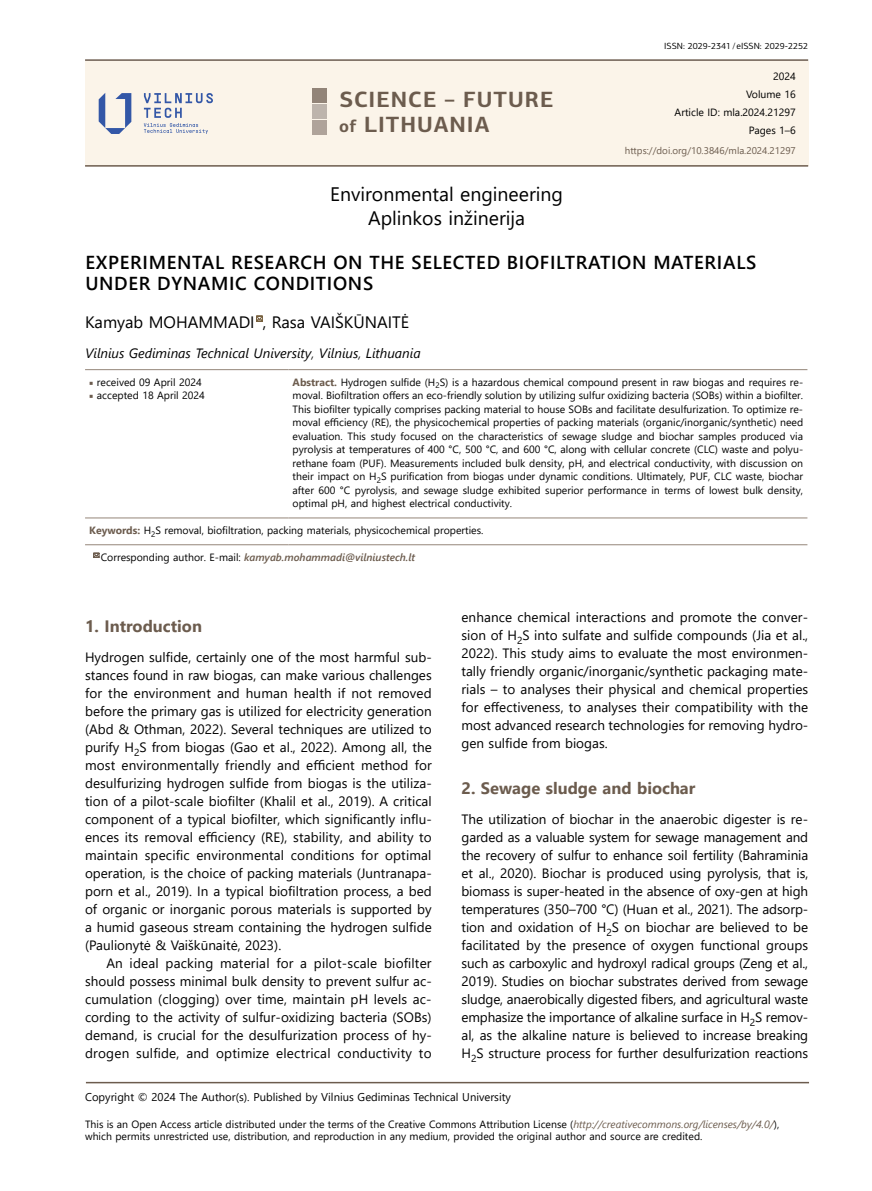
<style>
.page{position:relative;width:872px;height:1191px;background:#fff}
.page>*{position:absolute;margin:0;border:0;box-sizing:border-box;transform-origin:0 0}
.t1{font:700 22.05px/24.8px "PF Centro Sans Pro";letter-spacing:.045em;color:#6c5c4e}
.t2{font:19.5px/23.4px "Segoe UI";color:#000;text-align:center}
.t3{font:600 18.75px/21px "Segoe UI";letter-spacing:.035em;color:#000}
.t4{font:700 16.5px "Segoe UI";color:#6c5c4e}
.t5{font:16.5px "Segoe UI";color:#000}
.t6{font:13.5px/18px "Segoe UI";color:#000;text-align:justify}
.t7{font:italic 13.5px "Segoe UI";color:#000}
.t8{font:11.25px "Segoe UI";color:#000}
.t9{font:10.5px/13.5px "Segoe UI";color:#000}
.t10{font:italic 600 10.5px "Segoe UI";color:#6c5c4e}
.t11{font:9.75px "Segoe UI";color:#6c5c4e}
.t12{font:9px "PF Centro Sans Pro";color:#000}
.s1{font-size:17.25px}
.s2{font-weight:300}
.s3{font-family:"Minion Pro";color:#6c5c4e}
.s4{font-weight:700;color:#6c5c4e}
.s5{font-weight:400;font-style:normal;color:#000}
.s6{font-style:italic;color:#6c5c4e}
</style>
<div class="page">
<hr style="left:86px;top:1081px;width:723px;height:2px;background:#6c5c4e">
<div style="left:85px;top:61px;width:723px;height:104px;background:#fbf4e9"></div>
<hr style="left:85px;top:59px;width:723px;height:2px;background:#6c5c4e">
<hr style="left:85px;top:165px;width:723px;height:2px;background:#6c5c4e">
<svg style="left:99px;top:93px;width:32px;height:41px"></svg>
<svg style="left:144px;top:93px;width:69px;height:41px"></svg>
<div style="left:312px;top:89px;width:14px;height:14px;background:#928478"></div>
<div style="left:312px;top:120px;width:14px;height:14px;background:#afa39a"></div>
<div style="left:312px;top:104px;width:14px;height:15px;background:#bdb4ac"></div>
<svg style="left:256px;top:315px;width:7px;height:7px"></svg>
<hr style="left:85px;top:369px;width:203px;height:1px;background:#a09388">
<hr style="left:288px;top:369px;width:519px;height:1px;background:#a09388">
<hr style="left:85px;top:517px;width:203px;height:1px;background:#a09388">
<hr style="left:288px;top:517px;width:519px;height:1px;background:#a09388">
<hr style="left:85px;top:544px;width:203px;height:1px;background:#a09388">
<hr style="left:288px;top:544px;width:519px;height:1px;background:#a09388">
<svg style="left:93px;top:552px;width:7px;height:6px"></svg>
<h1 class="t1" style="left:339px;top:87px;width:216px">SCIENCE – FUTURE <span class="s1">of</span> LITHUANIA</h1>
<h2 class="t2" style="left:330px;top:181px;width:234px">Environmental engineering<br>Aplinkos inžinerija</h2>
<p class="t12" style="left:664px;top:41px;width:145px">ISSN: 2029-2341/eISSN: 2029-2252</p>
<p class="t9" style="left:674px;top:66px;width:123px;line-height:18.1px;text-align:right">2024<br>Volume 16<br>Article ID: mla.2024.21297<br>Pages 1–6</p>
<p class="t11" style="left:625px;top:141px;width:172px">https://doi.org/10.3846/mla.2024.21297</p>
<h3 class="t3" style="left:85px;top:250px;width:672px">EXPERIMENTAL RESEARCH ON THE SELECTED BIOFILTRATION MATERIALS<br>UNDER DYNAMIC CONDITIONS</h3>
<p class="t5" style="left:85px;top:307px;width:326px">Kamyab MOHAMMADI , Rasa VAIŠKŪNAITĖ</p>
<p class="t7" style="left:85px;top:341px;width:337px">Vilnius Gediminas Technical University<span class="s2">,</span> Vilnius<span class="s2">,</span> Lithuania</p>
<p class="t9" style="left:89px;top:374px;width:114px"><span class="s3">■</span> received 09 April 2024</p>
<p class="t9" style="left:89px;top:388px;width:117px"><span class="s3">■</span> accepted 18 April 2024</p>
<p class="t9" style="left:293px;top:374px;width:512px;text-align:justify"><span class="s4">Abstract.</span> Hydrogen sulfide (H<sub>2</sub>S) is a hazardous chemical compound present in raw biogas and requires re&shy;moval. Biofiltration offers an eco-friendly solution by utilizing sulfur oxidizing bacteria (SOBs) within a biofilter.<br>This biofilter typically comprises packing material to house SOBs and facilitate desulfurization. To optimize re&shy;moval efficiency (RE), the physicochemical properties of packing materials (organic/inorganic/synthetic) need evaluation. This study focused on the characteristics of sewage sludge and biochar samples produced via pyrolysis at temperatures of 400 °C, 500 °C, and 600 °C, along with cellular concrete (CLC) waste and polyu&shy;rethane foam (PUF). Measurements included bulk density, pH, and electrical conductivity, with discussion on their impact on H<sub>2</sub>S purification from biogas under dynamic conditions. Ultimately, PUF, CLC waste, biochar after 600 °C pyrolysis, and sewage sludge exhibited superior performance in terms of lowest bulk density, optimal pH, and highest electrical conductivity.</p>
<p class="t9" style="left:89px;top:522px;width:396px"><span class="s4">Keywords:</span> H<sub>2</sub>S removal, biofiltration, packing materials, physicochemical properties.</p>
<p class="t10" style="left:101px;top:547px;width:316px"><span class="s5">Corresponding author. E-mail:</span> kamyab.mohammadi@vilniustech.lt</p>
<p class="t4" style="left:85px;top:610px;width:118px">1. Introduction</p>
<p class="t6" style="left:85px;top:647px;width:348px">Hydrogen sulfide, certainly one of the most harmful sub&shy;stances found in raw biogas, can make various challenges for the environment and human health if not removed before the primary gas is utilized for electricity generation (Abd &amp; Othman, 2022). Several techniques are utilized to purify H<sub>2</sub>S from biogas (Gao et al., 2022). Among all, the most environmentally friendly and efficient method for desulfurizing hydrogen sulfide from biogas is the utiliza&shy;tion of a pilot-scale biofilter (Khalil et al., 2019). A critical component of a typical biofilter, which significantly influ&shy;ences its removal efficiency (RE), stability, and ability to maintain specific environmental conditions for optimal operation, is the choice of packing materials (Juntranapa&shy;porn et al., 2019). In a typical biofiltration process, a bed of organic or inorganic porous materials is supported by a humid gaseous stream containing the hydrogen sulfide (Paulionytė &amp; Vaiškūnaitė, 2023).</p>
<p class="t6" style="left:85px;top:953px;width:348px;text-indent:21px">An ideal packing material for a pilot-scale biofilter should possess minimal bulk density to prevent sulfur ac&shy;cumulation (clogging) over time, maintain pH levels ac&shy;cording to the activity of sulfur-oxidizing bacteria (SOBs) demand, is crucial for the desulfurization process of hy&shy;drogen sulfide, and optimize electrical conductivity to</p>
<p class="t6" style="left:461px;top:607px;width:348px">enhance chemical interactions and promote the conver&shy;sion of H<sub>2</sub>S into sulfate and sulfide compounds (Jia et al., 2022). This study aims to evaluate the most environmen&shy;tally friendly organic/inorganic/synthetic packaging mate&shy;rials – to analyses their physical and chemical properties for effectiveness, to analyses their compatibility with the most advanced research technologies for removing hydro&shy;gen sulfide from biogas.</p>
<p class="t4" style="left:461px;top:772px;width:235px">2. Sewage sludge and biochar</p>
<p class="t6" style="left:461px;top:809px;width:348px">The utilization of biochar in the anaerobic digester is re&shy;garded as a valuable system for sewage management and the recovery of sulfur to enhance soil fertility (Bahraminia et al., 2020). Biochar is produced using pyrolysis, that is, biomass is super-heated in the absence of oxy-gen at high temperatures (350–700 °C) (Huan et al., 2021). The adsorp&shy;tion and oxidation of H<sub>2</sub>S on biochar are believed to be facilitated by the presence of oxygen functional groups such as carboxylic and hydroxyl radical groups (Zeng et al., 2019). Studies on biochar substrates derived from sewage sludge, anaerobically digested fibers, and agricultural waste emphasize the importance of alkaline surface in H<sub>2</sub>S remov&shy;al, as the alkaline nature is believed to increase breaking H<sub>2</sub>S structure process for further desulfurization reactions</p>
<p class="t8" style="left:85px;top:1086px;width:427px">Copyright © 2024 The Author(s). Published by Vilnius Gediminas Technical University</p>
<p class="t9" style="left:85px;top:1117px;width:695px;line-height:12px">This is an Open Access article distributed under the terms of the Creative Commons Attribution License (<span class="s6">http://creativecommons.org/licenses/by/4.0/</span>), which permits unrestricted use, distribution, and reproduction in any medium, provided the original author and source are credited.</p>
</div>
